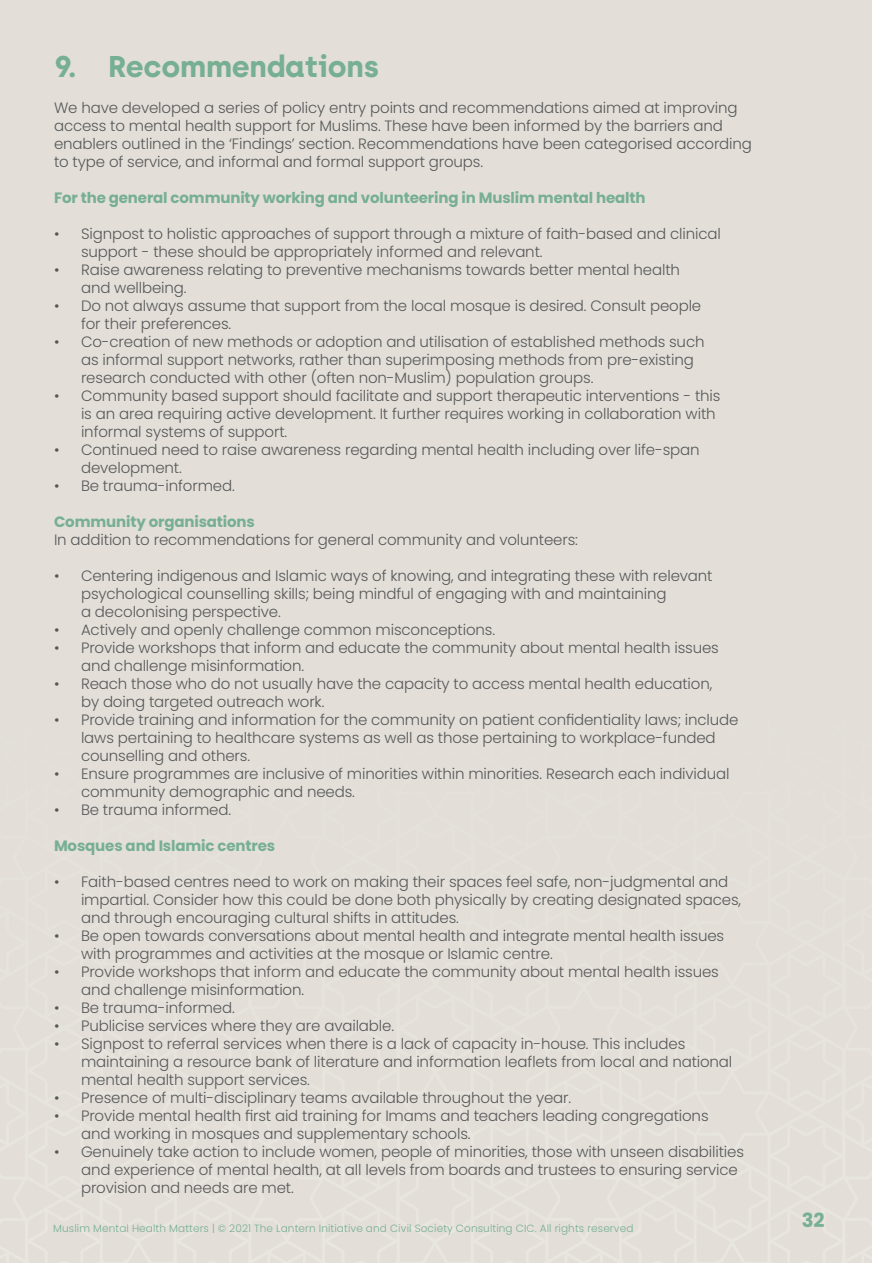
<style>
.page{position:relative;width:872px;height:1263px;background:#e3dfd8}
.page>*{position:absolute;margin:0;border:0;box-sizing:border-box;transform-origin:0 0}
.t1{font:700 30px "Archia";letter-spacing:-.01em;color:#77af92}
.t2{font:700 19.5px "Poppins";color:#77af92}
.t3{font:300 15px/18px "Poppins";letter-spacing:-.01em;color:#57585a}
.t4{font:700 15px "Poppins";letter-spacing:-.01em;color:#77af92}
.t5{font:300 10.5px "Poppins";letter-spacing:.01em;color:#77af92}
</style>
<div class="page">
<p class="t1" style="left:54px;top:47px;width:326px">9. Recommendations</p>
<p class="t3" style="left:54px;top:98px;width:699px">We have developed a series of policy entry points and recommendations aimed at improving access to mental health support for Muslims. These have been informed by the barriers and enablers outlined in the ‘Findings’ section. Recommendations have been categorised according to type of service, and informal and formal support groups.</p>
<p class="t4" style="left:54px;top:189px;width:593px">For the general community working and volunteering in Muslim mental health</p>
<p class="t3" style="left:81px;top:224px;width:641px;text-indent:-27px">• Signpost to holistic approaches of support through a mixture of faith-based and clinical support - these should be appropriately informed and relevant.</p>
<p class="t3" style="left:81px;top:260px;width:600px;text-indent:-27px">• Raise awareness relating to preventive mechanisms towards better mental health and wellbeing.</p>
<p class="t3" style="left:81px;top:296px;width:622px;text-indent:-27px">• Do not always assume that support from the local mosque is desired. Consult people for their preferences.</p>
<p class="t3" style="left:81px;top:332px;width:625px;text-indent:-27px">• Co-creation of new methods or adoption and utilisation of established methods such as informal support networks, rather than superimposing methods from pre-existing research conducted with other (often non-Muslim) population groups.</p>
<p class="t3" style="left:81px;top:386px;width:641px;text-indent:-27px">• Community based support should facilitate and support therapeutic interventions - this is an area requiring active development. It further requires working in collaboration with informal systems of support.</p>
<p class="t3" style="left:81px;top:440px;width:620px;text-indent:-27px">• Continued need to raise awareness regarding mental health including over life-span development.</p>
<p class="t3" style="left:54px;top:476px;width:182px">• Be trauma-informed.</p>
<p class="t4" style="left:54px;top:513px;width:202px">Community organisations</p>
<p class="t3" style="left:54px;top:530px;width:525px">In addition to recommendations for general community and volunteers:</p>
<p class="t3" style="left:81px;top:566px;width:633px;text-indent:-27px">• Centering indigenous and Islamic ways of knowing, and integrating these with relevant psychological counselling skills; being mindful of engaging with and maintaining<br>a decolonising perspective.</p>
<p class="t3" style="left:54px;top:620px;width:442px">• Actively and openly challenge common misconceptions.</p>
<p class="t3" style="left:81px;top:638px;width:639px;text-indent:-27px">• Provide workshops that inform and educate the community about mental health issues and challenge misinformation.</p>
<p class="t3" style="left:81px;top:674px;width:633px;text-indent:-27px">• Reach those who do not usually have the capacity to access mental health education, by doing targeted outreach work.</p>
<p class="t3" style="left:81px;top:710px;width:659px;text-indent:-27px">• Provide training and information for the community on patient confidentiality laws; include laws pertaining to healthcare systems as well as those pertaining to workplace-funded counselling and others.</p>
<p class="t3" style="left:81px;top:764px;width:650px;text-indent:-27px">• Ensure programmes are inclusive of minorities within minorities. Research each individual community demographic and needs.</p>
<p class="t3" style="left:54px;top:800px;width:179px">• Be trauma informed.</p>
<p class="t4" style="left:54px;top:837px;width:223px">Mosques and Islamic centres</p>
<p class="t3" style="left:81px;top:872px;width:661px;text-indent:-27px">• Faith-based centres need to work on making their spaces feel safe, non-judgmental and impartial. Consider how this could be done both physically by creating designated spaces, and through encouraging cultural shifts in attitudes.</p>
<p class="t3" style="left:81px;top:926px;width:644px;text-indent:-27px">• Be open towards conversations about mental health and integrate mental health issues with programmes and activities at the mosque or Islamic centre.</p>
<p class="t3" style="left:81px;top:962px;width:639px;text-indent:-27px">• Provide workshops that inform and educate the community about mental health issues and challenge misinformation.</p>
<p class="t3" style="left:54px;top:998px;width:182px">• Be trauma-informed.</p>
<p class="t3" style="left:54px;top:1016px;width:341px">• Publicise services where they are available.</p>
<p class="t3" style="left:81px;top:1034px;width:653px;text-indent:-27px">• Signpost to referral services when there is a lack of capacity in-house. This includes maintaining a resource bank of literature and information leaflets from local and national mental health support services.</p>
<p class="t3" style="left:54px;top:1088px;width:519px">• Presence of multi-disciplinary teams available throughout the year.</p>
<p class="t3" style="left:81px;top:1106px;width:629px;text-indent:-27px">• Provide mental health first aid training for Imams and teachers leading congregations and working in mosques and supplementary schools.</p>
<p class="t3" style="left:81px;top:1142px;width:664px;text-indent:-27px">• Genuinely take action to include women, people of minorities, those with unseen disabilities and experience of mental health, at all levels from boards and trustees to ensuring service provision and needs are met.</p>
<p class="t5" style="left:53px;top:1222px;width:582px">Muslim Mental Health Matters | © 2021 The Lantern Initiative and Civil Society Consulting CIC. All rights reserved</p>
<p class="t2" style="left:801px;top:1209px;width:24px">32</p>
</div>
